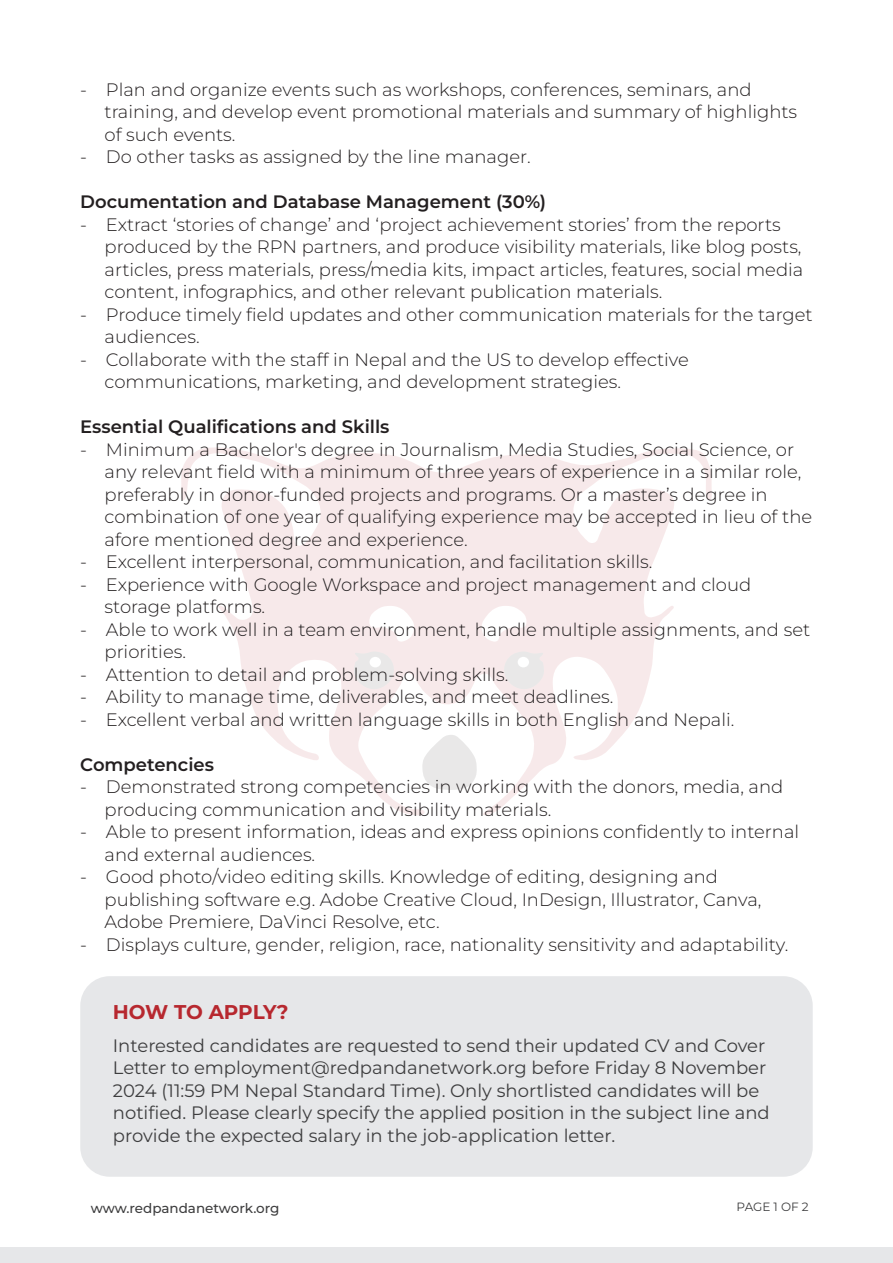
<style>
.page{position:relative;width:893px;height:1263px;background:#fff}
.page>*{position:absolute;margin:0;border:0;box-sizing:border-box;transform-origin:0 0}
.t1{font:700 19.95px "Montserrat";letter-spacing:-.01em;color:#b7282f}
.t2{font:300 18px/22.5px "Montserrat";color:#231f20}
.t3{font:18px/22.5px "Montserrat";color:#3e3e3f}
.t4{font:600 18px "Montserrat";color:#231f20}
.t5{font:500 13.5px "Montserrat";color:#3e3e3f}
.t6{font:12px "Montserrat";letter-spacing:-.005em;color:#3e3e3f}
</style>
<div class="page">
<div style="left:0;top:1248px;width:893px;height:15px;background:#e6e7e9"></div>
<div style="left:80px;top:976px;width:733px;height:201px;background:#e6e7e9;border-radius:29px"></div>
<svg style="left:181px;top:447px;width:531px;height:368px"></svg>
<svg style="left:353px;top:651px;width:43px;height:40px;background:#ede8e8"></svg>
<svg style="left:502px;top:651px;width:43px;height:40px;background:#ede8e8"></svg>
<div style="left:370px;top:657px;width:11px;height:10px;background:#fff;border-radius:50%"></div>
<div style="left:518px;top:657px;width:11px;height:10px;background:#fff;border-radius:50%"></div>
<svg style="left:422px;top:734px;width:55px;height:56px"></svg>
<p class="t2" style="left:105px;top:78px;width:694px;text-indent:-24px">- Plan and organize events such as workshops, conferences, seminars, and training, and develop event promotional materials and summary of highlights of such events.</p>
<p class="t2" style="left:80px;top:145px;width:452px">- Do other tasks as assigned by the line manager.</p>
<p class="t4" style="left:80px;top:189px;width:467px">Documentation and Database Management (30%)</p>
<p class="t2" style="left:105px;top:213px;width:700px;text-indent:-24px">- Extract ‘stories of change’ and ‘project achievement stories’ from the reports produced by the RPN partners, and produce visibility materials, like blog posts, articles, press materials, press/media kits, impact articles, features, social media content, infographics, and other relevant publication materials.</p>
<p class="t2" style="left:105px;top:303px;width:710px;text-indent:-24px">- Produce timely field updates and other communication materials for the target audiences.</p>
<p class="t2" style="left:105px;top:348px;width:586px;text-indent:-24px">- Collaborate with the staff in Nepal and the US to develop effective communications, marketing, and development strategies.</p>
<p class="t4" style="left:80px;top:414px;width:311px">Essential Qualifications and Skills</p>
<p class="t2" style="left:105px;top:438px;width:709px;text-indent:-24px">- Minimum a Bachelor's degree in Journalism, Media Studies, Social Science, or any relevant field with a minimum of three years of experience in a similar role, preferably in donor-funded projects and programs. Or a master’s degree in combination of one year of qualifying experience may be accepted in lieu of the afore mentioned degree and experience.</p>
<p class="t2" style="left:80px;top:550px;width:573px">- Excellent interpersonal, communication, and facilitation skills.</p>
<p class="t2" style="left:105px;top:573px;width:648px;text-indent:-24px">- Experience with Google Workspace and project management and cloud storage platforms.</p>
<p class="t2" style="left:105px;top:618px;width:707px;text-indent:-24px">- Able to work well in a team environment, handle multiple assignments, and set priorities.</p>
<p class="t2" style="left:80px;top:663px;width:430px">- Attention to detail and problem-solving skills.</p>
<p class="t2" style="left:80px;top:685px;width:535px">- Ability to manage time, deliverables, and meet deadlines.</p>
<p class="t2" style="left:80px;top:708px;width:656px">- Excellent verbal and written language skills in both English and Nepali.</p>
<p class="t4" style="left:80px;top:752px;width:135px">Competencies</p>
<p class="t2" style="left:105px;top:775px;width:680px;text-indent:-24px">- Demonstrated strong competencies in working with the donors, media, and producing communication and visibility materials.</p>
<p class="t2" style="left:105px;top:820px;width:696px;text-indent:-24px">- Able to present information, ideas and express opinions confidently to internal and external audiences.</p>
<p class="t2" style="left:105px;top:865px;width:658px;text-indent:-24px">- Good photo/video editing skills. Knowledge of editing, designing and publishing software e.g. Adobe Creative Cloud, InDesign, Illustrator, Canva,<br>Adobe Premiere, DaVinci Resolve, etc.</p>
<p class="t2" style="left:80px;top:933px;width:710px">- Displays culture, gender, religion, race, nationality sensitivity and adaptability.</p>
<p class="t1" style="left:113px;top:998px;width:177px">HOW TO APPLY?</p>
<p class="t3" style="left:113px;top:1033px;width:658px">Interested candidates are requested to send their updated CV and Cover Letter to employment@redpandanetwork.org before Friday 8 November 2024 (11:59 PM Nepal Standard Time). Only shortlisted candidates will be notified. Please clearly specify the applied position in the subject line and provide the expected salary in the job-application letter.</p>
<p class="t5" style="left:91px;top:1199px;width:190px">www.redpandanetwork.org</p>
<p class="t6" style="left:737px;top:1199px;width:74px">PAGE 1 OF 2</p>
</div>
